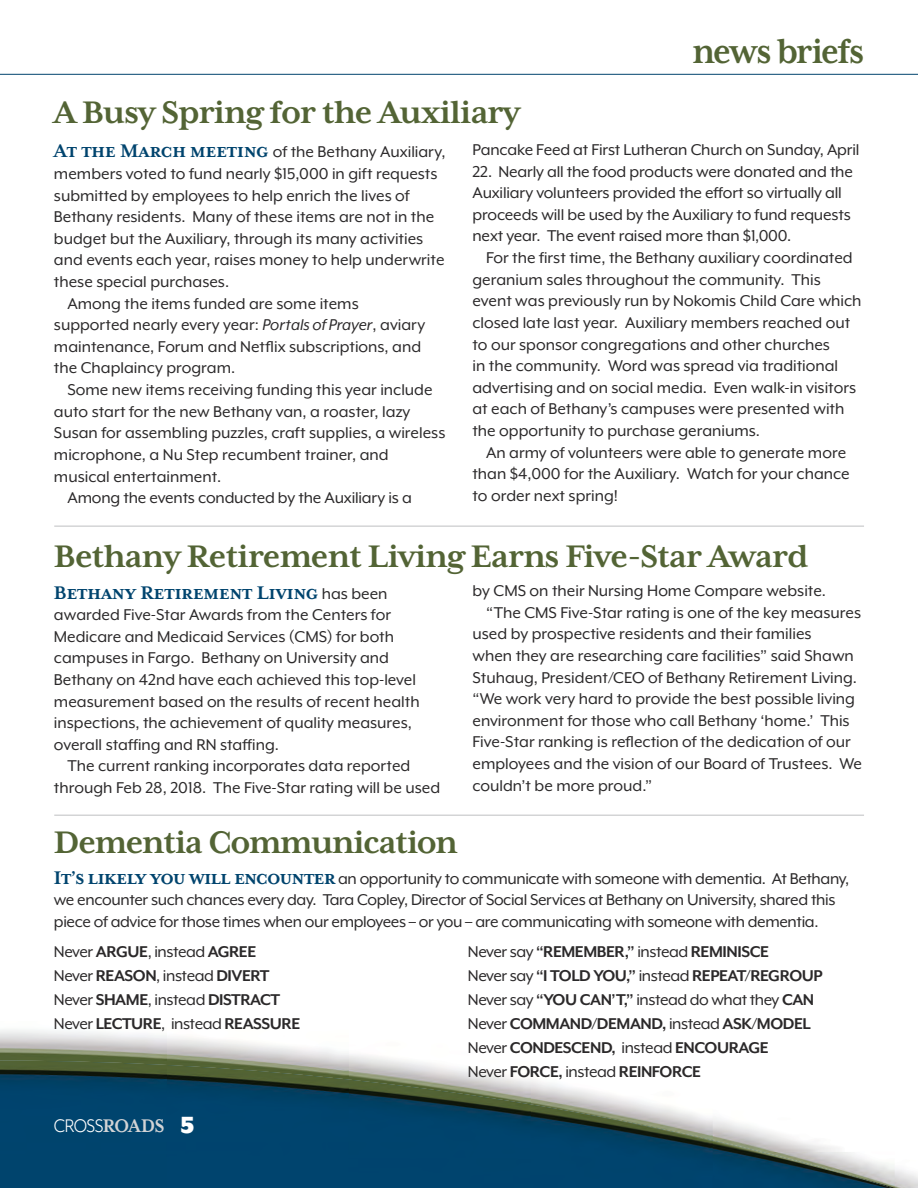
<style>
.page{position:relative;width:918px;height:1188px;background:#fff}
.page>*{position:absolute;margin:0;border:0;box-sizing:border-box;transform-origin:0 0}
.t1{font:700 39px "Mrs Eaves XL Serif OT";color:#536435;scale:.93 1}
.t2{font:700 35.85px "Mrs Eaves XL Serif OT";letter-spacing:-.01em;color:#536435}
.t3{font:700 21px "Mrs Eaves XL Serif OT";color:#00446e}
.t4{font:21px "Mr Eaves XL Mod OT";letter-spacing:-.03em;color:#fff;scale:.93 1}
.t5{font:18px/21.6px "Mr Eaves XL Mod OT";color:#2b292a}
.t6{font:18px/21.6px "Mr Eaves XL Mod OT";letter-spacing:-.02em;color:#2b292a}
.t7{font:700 18px/24px "Mr Eaves XL Mod OT";letter-spacing:-.025em;color:#2b292a}
.t8{font:18px/24px "Mr Eaves XL Mod OT";letter-spacing:-.025em;color:#2b292a}
.s1{font-family:"Mrs Eaves XL Serif OT";font-weight:700;font-size:21px;color:#00446e}
.s2{font-style:italic}
.s3{font-family:"Mr Eaves XL Mod OT";font-weight:400;font-size:18px;color:#2b292a}
.s4{font-weight:700}
.s5{font-weight:400}
.s6{font-family:"Mrs Eaves XL Serif OT";font-weight:700;color:#d2d3d5}
.s7{font-weight:900;font-size:27px}
</style>
<div class="page">
<img style="left:0;top:1030px;width:401px;height:31px">
<img style="left:0;top:1061px;width:918px;height:127px">
<hr style="left:0;top:74px;width:918px;height:1px;background:#00446e">
<hr style="left:54px;top:526px;width:810px;height:1px;background:#bebfc1">
<hr style="left:54px;top:815px;width:810px;height:1px;background:#bebfc1">
<h1 class="t1" style="left:692px;top:39px;width:186px">news briefs</h1>
<h2 class="t2" style="left:54px;top:101px;width:470px">A Busy Spring for the Auxiliary</h2>
<p class="t5" style="left:54px;top:143px;width:393px"><span class="s1">At the March meeting</span> of the Bethany Auxiliary,</p>
<p class="t5" style="left:54px;top:164px;width:385px">members voted to fund nearly $15,000 in gift requests</p>
<p class="t5" style="left:54px;top:186px;width:357px">submitted by employees to help enrich the lives of</p>
<p class="t5" style="left:54px;top:208px;width:382px">Bethany residents. Many of these items are not in the</p>
<p class="t5" style="left:54px;top:229px;width:371px">budget but the Auxiliary, through its many activities</p>
<p class="t5" style="left:54px;top:251px;width:392px">and events each year, raises money to help underwrite</p>
<p class="t5" style="left:54px;top:272px;width:177px">these special purchases.</p>
<p class="t5" style="left:67px;top:294px;width:293px">Among the items funded are some items</p>
<p class="t5" style="left:54px;top:316px;width:373px">supported nearly every year: <span class="s2">Portals of Prayer</span>, aviary</p>
<p class="t5" style="left:54px;top:337px;width:369px">maintenance, Forum and Netflix subscriptions, and</p>
<p class="t5" style="left:54px;top:359px;width:183px">the Chaplaincy program.</p>
<p class="t5" style="left:67px;top:380px;width:367px">Some new items receiving funding this year include</p>
<p class="t5" style="left:54px;top:402px;width:358px">auto start for the new Bethany van, a roaster, lazy</p>
<p class="t5" style="left:54px;top:424px;width:393px">Susan for assembling puzzles, craft supplies, a wireless</p>
<p class="t5" style="left:54px;top:445px;width:336px">microphone, a Nu Step recumbent trainer, and</p>
<p class="t5" style="left:54px;top:467px;width:169px">musical entertainment.</p>
<p class="t5" style="left:67px;top:488px;width:346px">Among the events conducted by the Auxiliary is a</p>
<p class="t5" style="left:472px;top:140px;width:388px">Pancake Feed at First Lutheran Church on Sunday, April</p>
<p class="t5" style="left:472px;top:162px;width:382px">22. Nearly all the food products were donated and the Auxiliary volunteers provided the effort so virtually all proceeds will be used by the Auxiliary to fund requests next year. The event raised more than $1,000.</p>
<p class="t5" style="left:472px;top:248px;width:391px;text-indent:14px">For the first time, the Bethany auxiliary coordinated geranium sales throughout the community. This event was previously run by Nokomis Child Care which closed late last year. Auxiliary members reached out to our sponsor congregations and other churches<br>in the community. Word was spread via traditional advertising and on social media. Even walk-in visitors at each of Bethany’s campuses were presented with the opportunity to purchase geraniums.</p>
<p class="t5" style="left:472px;top:443px;width:379px;text-indent:14px">An army of volunteers were able to generate more than $4,000 for the Auxiliary. Watch for your chance to order next spring!</p>
<h2 class="t2" style="left:54px;top:544px;width:756px">Bethany Retirement Living Earns Five-Star Award</h2>
<p class="t3" style="left:54px;top:585px;width:335px">Bethany Retirement Living <span class="s3">has been</span></p>
<p class="t5" style="left:54px;top:606px;width:367px">awarded Five-Star Awards from the Centers for Medicare and Medicaid Services (CMS) for both campuses in Fargo. Bethany on University and Bethany on 42nd have each achieved this top-level measurement based on the results of recent health inspections, the achievement of quality measures, overall staffing and RN staffing.</p>
<p class="t5" style="left:54px;top:757px;width:388px;text-indent:14px">The current ranking incorporates data reported through Feb 28, 2018. The Five-Star rating will be used</p>
<p class="t5" style="left:472px;top:582px;width:355px">by CMS on their Nursing Home Compare website.</p>
<p class="t5" style="left:486px;top:603px;width:377px">“The CMS Five-Star rating is one of the key measures</p>
<p class="t5" style="left:472px;top:625px;width:341px">used by prospective residents and their families</p>
<p class="t5" style="left:472px;top:646px;width:383px">when they are researching care facilities” said Shawn</p>
<p class="t5" style="left:472px;top:668px;width:386px">Stuhaug, President/CEO of Bethany Retirement Living.</p>
<p class="t5" style="left:472px;top:690px;width:384px">“We work very hard to provide the best possible living</p>
<p class="t5" style="left:472px;top:711px;width:379px">environment for those who call Bethany ‘home.’ This</p>
<p class="t5" style="left:472px;top:733px;width:380px">Five-Star ranking is reflection of the dedication of our</p>
<p class="t5" style="left:472px;top:754px;width:391px">employees and the vision of our Board of Trustees. We</p>
<p class="t5" style="left:472px;top:776px;width:181px">couldn’t be more proud.”</p>
<h2 class="t2" style="left:54px;top:831px;width:404px">Dementia Communication</h2>
<p class="t6" style="left:54px;top:869px;width:797px"><span class="s1">It’s likely you will encounter</span> an opportunity to communicate with someone with dementia. At Bethany, we encounter such chances every day. Tara Copley, Director of Social Services at Bethany on University, shared this piece of advice for those times when our employees – or you – are communicating with someone with dementia.</p>
<p class="t8" style="left:54px;top:941px;width:248px">Never <span class="s4">ARGUE</span>, instead <span class="s4">AGREE<br></span>Never <span class="s4">REASON</span>, instead <span class="s4">DIVERT<br></span>Never <span class="s4">SHAME</span>, instead <span class="s4">DISTRACT<br></span>Never <span class="s4">LECTURE</span>, instead <span class="s4">REASSURE</span></p>
<p class="t7" style="left:468px;top:941px;width:356px"><span class="s5">Never say</span> “REMEMBER,” <span class="s5">instead</span> REMINISCE<br><span class="s5">Never say</span> “I TOLD YOU,” <span class="s5">instead</span> REPEAT/REGROUP <span class="s5">Never say</span> “YOU CAN’T,” <span class="s5">instead do what they</span> CAN <span class="s5">Never</span> COMMAND/DEMAND, <span class="s5">instead</span> ASK/MODEL <span class="s5">Never</span> CONDESCEND, <span class="s5">instead</span> ENCOURAGE<br><span class="s5">Never</span> FORCE, <span class="s5">instead</span> REINFORCE</p>
<p class="t4" style="left:54px;top:1119px;width:153px">CROSS<span class="s6">ROADS</span> <span class="s7">5</span></p>
</div>
